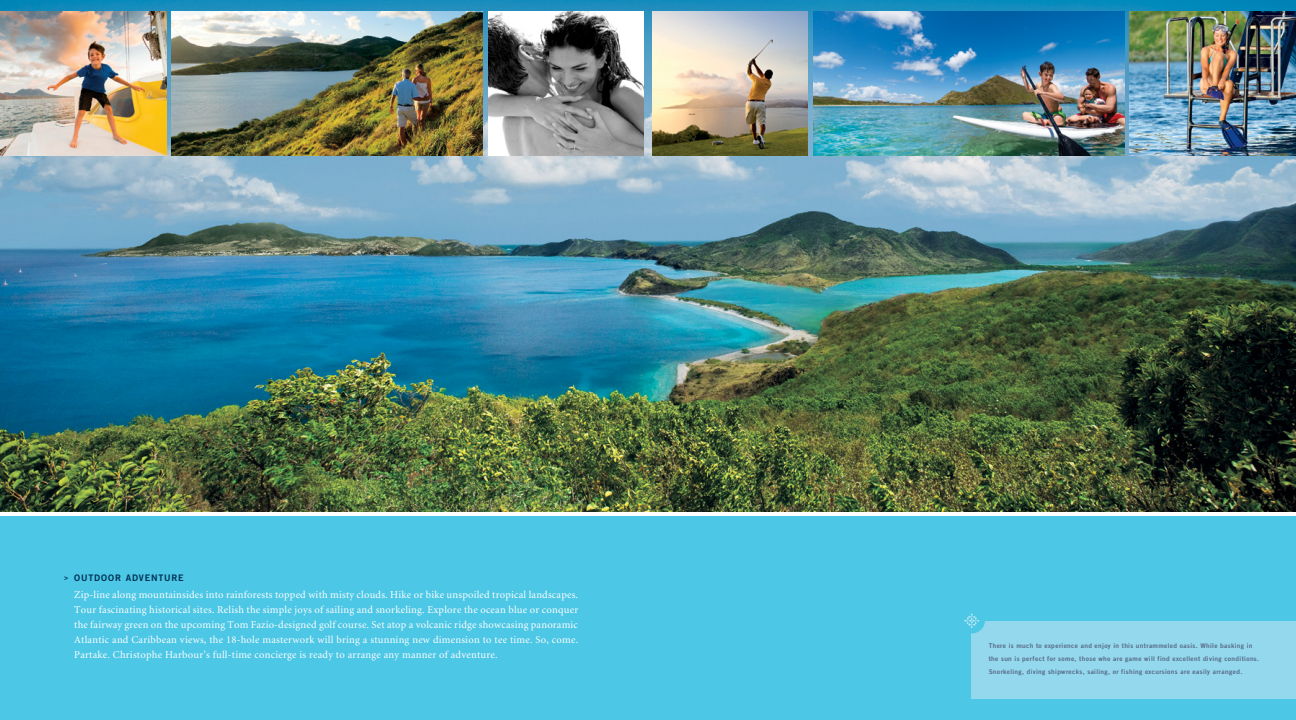
<style>
.page{position:relative;width:1296px;height:720px;background:#fff}
.page>*{position:absolute;margin:0;border:0;box-sizing:border-box;transform-origin:0 0}
.t1{font:10.5px/15px "Minion";letter-spacing:.02em;color:#fff;text-align:justify}
.t2{font:9px "Trade Gothic LT Std Bd 2";letter-spacing:.095em;color:#002f53}
.t3{font:6.5px/13px "Trade Gothic LT Std Bd 2";letter-spacing:.055em;color:#576785}
</style>
<div class="page">
<div style="left:0;top:516px;width:1296px;height:204px;background:#4cc7e6"></div>
<img style="left:0;top:0;width:1296px;height:512px">
<img style="left:172px;top:12px;width:311px;height:144px">
<img style="left:813px;top:12px;width:311px;height:144px">
<img style="left:488px;top:12px;width:155px;height:144px">
<img style="left:653px;top:12px;width:155px;height:144px">
<img style="left:1130px;top:12px;width:166px;height:144px">
<img style="left:0;top:12px;width:166px;height:144px">
<div style="left:971px;top:621px;width:325px;height:77px;background:#93d8ed"></div>
<div style="left:959px;top:607px;width:26px;height:26px;background:#4cc7e6;border-radius:50%"></div>
<svg style="left:964px;top:613px;width:16px;height:15px"></svg>
<p class="t2" style="left:64px;top:572px;width:121px"><sup>&gt;</sup> OUTDOOR ADVENTURE</p>
<p class="t1" style="left:74px;top:587px;width:505px">Zip-line along mountainsides into rainforests topped with misty clouds. Hike or bike unspoiled tropical landscapes.<br>Tour fascinating historical sites. Relish the simple joys of sailing and snorkeling. Explore the ocean blue or conquer the fairway green on the upcoming Tom Fazio-designed golf course. Set atop a volcanic ridge showcasing panoramic Atlantic and Caribbean views, the 18-hole masterwork will bring a stunning new dimension to tee time. So, come.<br>Partake. Christophe Harbour’s full-time concierge is ready to arrange any manner of adventure.</p>
<p class="t3" style="left:989px;top:639px;width:272px">There is much to experience and enjoy in this untrammeled oasis. While basking in the sun is perfect for some, those who are game will find excellent diving conditions.<br>Snorkeling, diving shipwrecks, sailing, or fishing excursions are easily arranged.</p>
</div>
